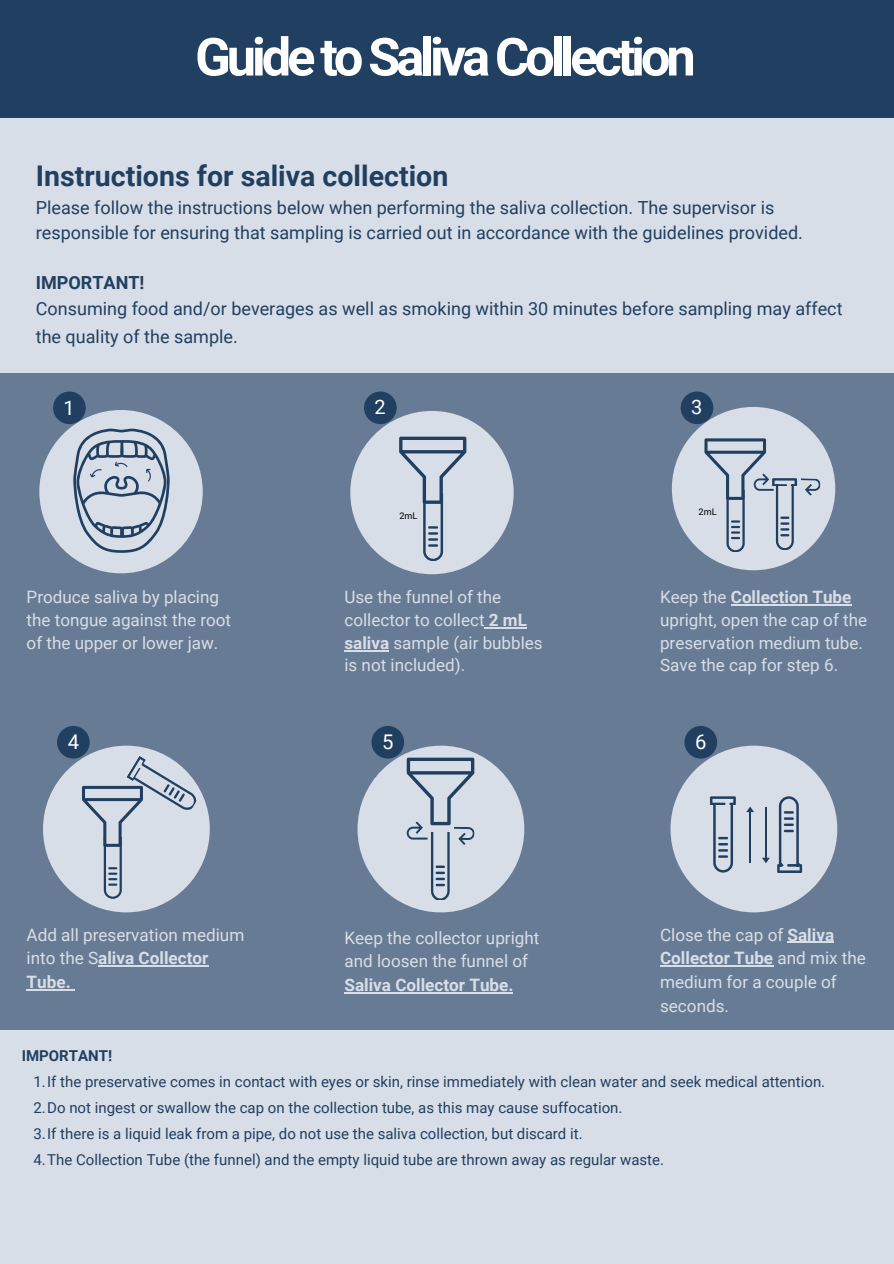
<style>
.page{position:relative;width:894px;height:1264px;background:#fff}
.page>*{position:absolute;margin:0;border:0;box-sizing:border-box;transform-origin:0 0}
.t1{font:700 52.5px "Roboto";letter-spacing:-.08em;color:#fff}
.t2{font:700 28.5px "Roboto";color:#213f60}
.t3{font:20.25px "Roboto";color:#fff}
.t4{font:19.95px "Roboto";color:#fff}
.t5{font:18px/25px "Roboto";color:#213f60}
.t6{font:700 18px "Roboto";color:#213f60}
.t7{font:17.1px/22.6px "Roboto";color:#d8dee8}
.t8{font:700 17.1px "Roboto";color:#d8dee8}
.t9{font:15px/26px "Roboto";color:#213f60}
.t10{font:700 15px "Roboto";color:#213f60}
.t11{font:9.15px "Roboto";color:#000}
.s1{font-weight:700}
</style>
<div class="page">
<div style="left:0;top:0;width:893px;height:1263px;background:#d8dee8"></div>
<div style="left:0;top:373px;width:893px;height:656px;background:#677c94"></div>
<div style="left:357px;top:745px;width:167px;height:167px;background:#d8dee8;border-radius:50%"></div>
<div style="left:670px;top:745px;width:167px;height:167px;background:#d8dee8;border-radius:50%"></div>
<div style="left:39px;top:410px;width:164px;height:163px;background:#d8dee8;border-radius:50%"></div>
<svg style="left:73px;top:428px;width:97px;height:125px"></svg>
<div style="left:671px;top:407px;width:164px;height:163px;background:#d8dee8;border-radius:50%"></div>
<div style="left:350px;top:411px;width:163px;height:163px;background:#d8dee8;border-radius:50%"></div>
<svg style="left:399px;top:436px;width:67px;height:124px"></svg>
<svg style="left:704px;top:438px;width:116px;height:113px"></svg>
<div style="left:43px;top:745px;width:167px;height:167px;background:#d8dee8;border-radius:50%"></div>
<svg style="left:82px;top:756px;width:115px;height:142px"></svg>
<svg style="left:406px;top:757px;width:68px;height:142px"></svg>
<svg style="left:709px;top:796px;width:26px;height:76px"></svg>
<div style="left:53px;top:391px;width:33px;height:33px;background:#213f60;border-radius:50%"></div>
<div style="left:364px;top:391px;width:32px;height:33px;background:#213f60;border-radius:50%"></div>
<div style="left:680px;top:391px;width:33px;height:33px;background:#213f60;border-radius:50%"></div>
<div style="left:371px;top:726px;width:33px;height:32px;background:#213f60;border-radius:50%"></div>
<div style="left:57px;top:726px;width:33px;height:32px;background:#213f60;border-radius:50%"></div>
<div style="left:684px;top:726px;width:33px;height:32px;background:#213f60;border-radius:50%"></div>
<hr style="left:765px;top:807px;width:1px;height:51px;background:#213f60">
<svg style="left:762px;top:857px;width:7px;height:6px"></svg>
<hr style="left:749px;top:811px;width:1px;height:51px;background:#213f60">
<svg style="left:746px;top:806px;width:7px;height:6px"></svg>
<svg style="left:777px;top:796px;width:24px;height:77px"></svg>
<hr style="left:98px;top:965px;width:110px;height:1px;background:#d8dee8">
<hr style="left:27px;top:989px;width:44px;height:1px;background:#d8dee8">
<hr style="left:484px;top:627px;width:42px;height:2px;background:#d8dee8">
<hr style="left:344px;top:650px;width:45px;height:1px;background:#d8dee8">
<hr style="left:344px;top:992px;width:169px;height:1px;background:#d8dee8">
<hr style="left:730px;top:604px;width:121px;height:2px;background:#d8dee8">
<hr style="left:787px;top:941px;width:47px;height:2px;background:#d8dee8">
<hr style="left:660px;top:965px;width:113px;height:1px;background:#d8dee8">
<div style="left:0;top:0;width:893px;height:118px;background:#213f60"></div>
<h1 class="t1" style="left:195px;top:20px;width:502px">Guide to Saliva Collection</h1>
<h2 class="t2" style="left:36px;top:155px;width:414px">Instructions for saliva collection</h2>
<p class="t5" style="left:36px;top:195px;width:768px">Please follow the instructions below when performing the saliva collection. The supervisor is responsible for ensuring that sampling is carried out in accordance with the guidelines provided.</p>
<p class="t6" style="left:36px;top:270px;width:110px">IMPORTANT!</p>
<p class="t5" style="left:36px;top:295px;width:808px;line-height:27px">Consuming food and/or beverages as well as smoking within 30 minutes before sampling may affect the quality of the sample.</p>
<p class="t4" style="left:64px;top:393px;width:13px">1</p>
<p class="t4" style="left:374px;top:393px;width:13px">2</p>
<p class="t4" style="left:691px;top:393px;width:13px">3</p>
<p class="t7" style="left:27px;top:585px;width:206px">Produce saliva by placing the tongue against the root of the upper or lower jaw.</p>
<p class="t11" style="left:399px;top:509px;width:19px">2mL</p>
<p class="t7" style="left:344px;top:585px;width:200px">Use the funnel of the collector to collect <span class="s1">2 mL saliva</span> sample (air bubbles is not included).</p>
<p class="t11" style="left:698px;top:505px;width:19px">2mL</p>
<p class="t7" style="left:660px;top:585px;width:208px">Keep the <span class="s1">Collection Tube </span>upright, open the cap of the preservation medium tube.<br>Save the cap for step 6.</p>
<p class="t3" style="left:68px;top:727px;width:13px">4</p>
<p class="t3" style="left:382px;top:727px;width:13px">5</p>
<p class="t3" style="left:695px;top:727px;width:13px">6</p>
<p class="t7" style="left:27px;top:922px;width:219px;line-height:23.7px">Add all preservation medium into the S<span class="s1">aliva Collector<br>Tube.</span></p>
<p class="t10" style="left:22px;top:1045px;width:92px">IMPORTANT!</p>
<p class="t7" style="left:344px;top:925px;width:196px;line-height:23.7px">Keep the collector upright and loosen the funnel of</p>
<p class="t8" style="left:344px;top:972px;width:170px">Saliva Collector Tube.</p>
<p class="t7" style="left:660px;top:922px;width:207px;line-height:23.7px">Close the cap of <span class="s1">Saliva<br>Collector Tube</span> and mix the medium for a couple of seconds.</p>
<p class="t9" style="left:33px;top:1068px;width:793px">1.If the preservative comes in contact with eyes or skin, rinse immediately with clean water and seek medical attention.<br>2.Do not ingest or swallow the cap on the collection tube, as this may cause suffocation.<br>3.If there is a liquid leak from a pipe, do not use the saliva collection, but discard it.<br>4.The Collection Tube (the funnel) and the empty liquid tube are thrown away as regular waste.</p>
</div>
